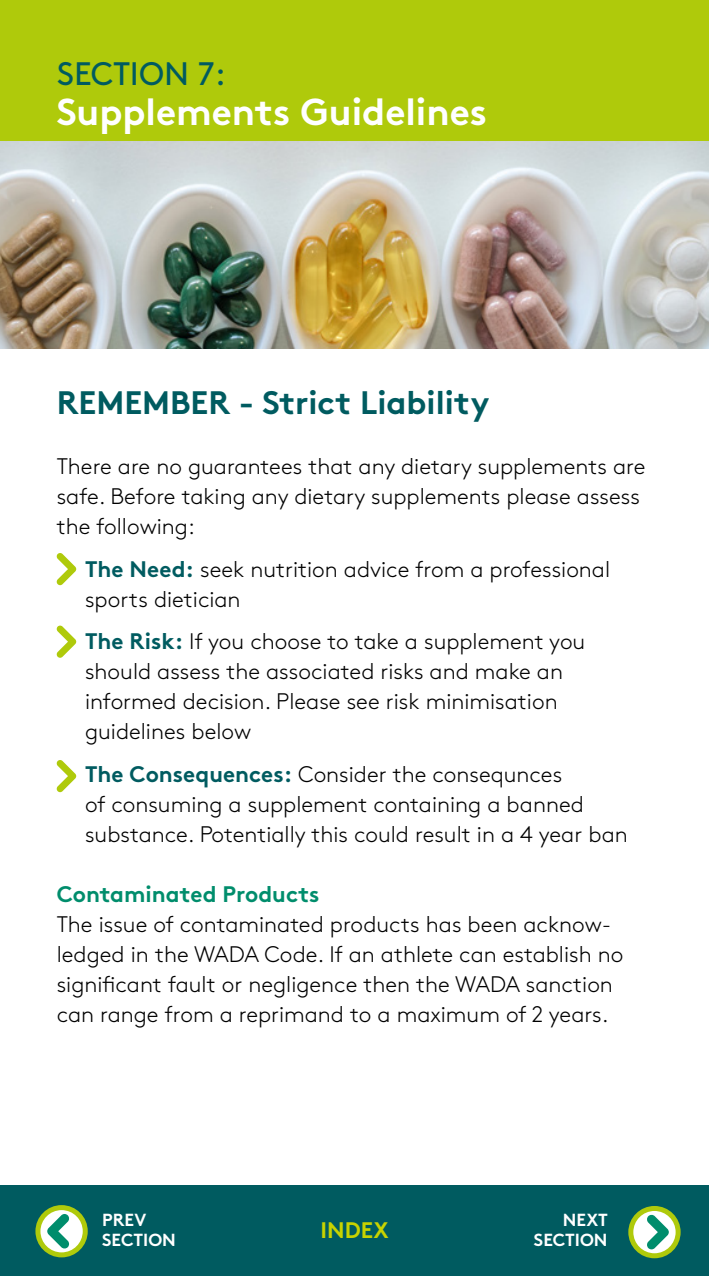
<style>
.page{position:relative;width:709px;height:1276px;background:#fff}
.page>*{position:absolute;margin:0;border:0;box-sizing:border-box;transform-origin:0 0}
.t1{font:700 37.5px "Brown Std";color:#fff}
.t2{font:700 32.5px "Brown Std";color:#005b60}
.t3{font:32.5px "Brown Std";color:#005b60}
.t4{font:300 22.5px/30px "Brown Std";color:#000}
.t5{font:700 22.5px "Brown Std";color:#008d6c}
.t6{font:700 22.5px "Brown Std";color:#c8d300}
.t7{font:700 17.5px "Brown Std";color:#fff}
.s1{font-weight:700;color:#005b60}
</style>
<div class="page">
<div style="left:0;top:1186px;width:709px;height:90px;background:#005b60"></div>
<div style="left:0;top:0;width:709px;height:142px;background:#afca0b"></div>
<img style="left:0;top:142px;width:709px;height:207px">
<svg style="left:56px;top:553px;width:20px;height:32px"></svg>
<svg style="left:56px;top:625px;width:20px;height:33px"></svg>
<svg style="left:56px;top:760px;width:20px;height:32px"></svg>
<svg style="left:631px;top:1208px;width:47px;height:47px"></svg>
<div style="left:628px;top:1206px;width:52px;height:52px;border:5px solid #afca0b;border-radius:50%"></div>
<svg style="left:646px;top:1214px;width:23px;height:35px"></svg>
<svg style="left:38px;top:1207px;width:47px;height:48px"></svg>
<div style="left:35px;top:1205px;width:53px;height:52px;border:5px solid #afca0b;border-radius:50%"></div>
<svg style="left:47px;top:1214px;width:23px;height:35px"></svg>
<p class="t3" style="left:57px;top:55px;width:171px">SECTION 7:</p>
<p class="t1" style="left:57px;top:89px;width:432px">Supplements Guidelines</p>
<p class="t2" style="left:57px;top:383px;width:434px">REMEMBER - Strict Liability</p>
<p class="t4" style="left:57px;top:452px;width:590px">There are no guarantees that any dietary supplements are safe. Before taking any dietary supplements please assess the following:</p>
<p class="t4" style="left:85px;top:554px;width:526px"><span class="s1">The Need:</span> seek nutrition advice from a professional sports dietician</p>
<p class="t4" style="left:85px;top:627px;width:502px"><span class="s1">The Risk:</span> If you choose to take a supplement you should assess the associated risks and make an informed decision. Please see risk minimisation guidelines below</p>
<p class="t4" style="left:85px;top:759px;width:544px"><span class="s1">The Consequences:</span> Consider the consequnces<br>of consuming a supplement containing a banned substance. Potentially this could result in a 4 year ban</p>
<p class="t5" style="left:57px;top:880px;width:264px">Contaminated Products</p>
<p class="t4" style="left:57px;top:909px;width:568px">The issue of contaminated products has been acknow&shy;ledged in the WADA Code. If an athlete can establish no significant fault or negligence then the WADA sanction can range from a reprimand to a maximum of 2 years.</p>
<p class="t7" style="left:102px;top:1209px;width:46px">PREV</p>
<p class="t7" style="left:102px;top:1229px;width:75px">SECTION</p>
<p class="t6" style="left:320px;top:1216px;width:70px">INDEX</p>
<p class="t7" style="left:563px;top:1209px;width:47px">NEXT</p>
<p class="t7" style="left:534px;top:1229px;width:75px">SECTION</p>
</div>
